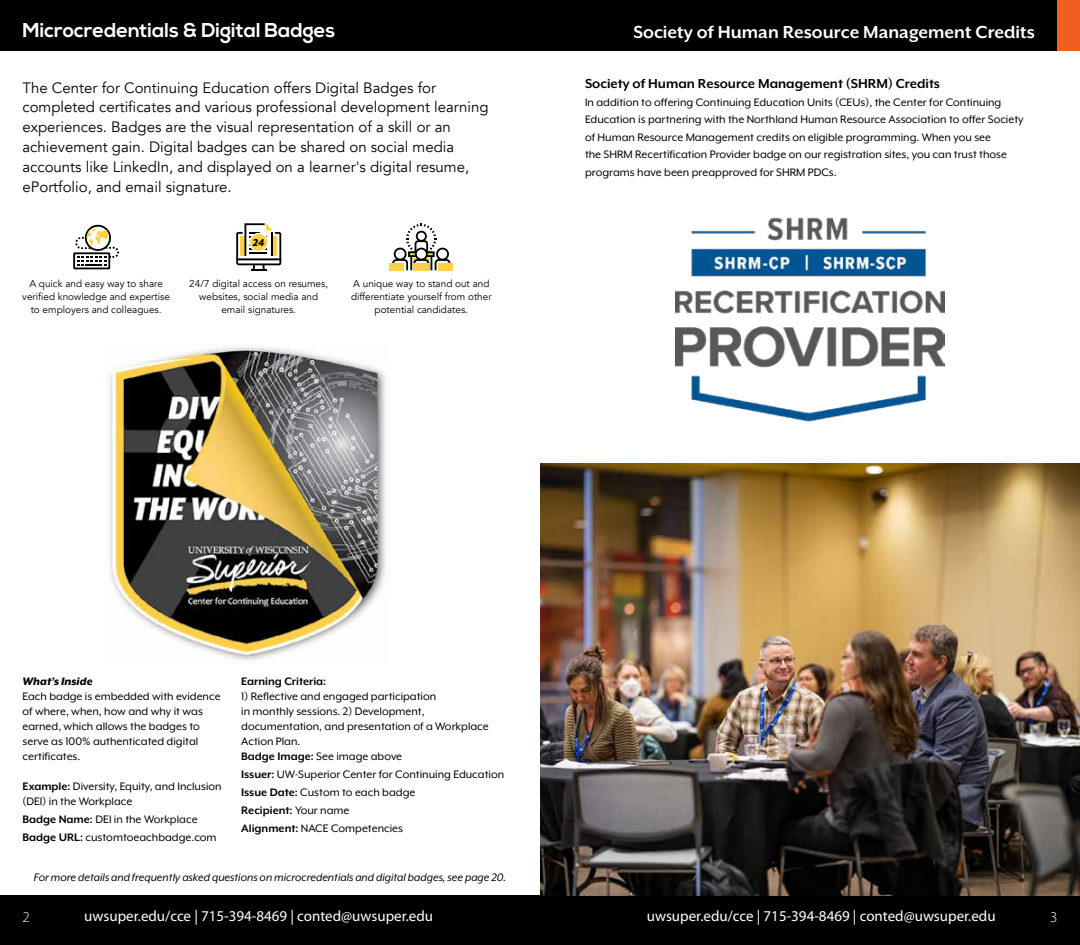
<style>
.page{position:relative;width:1080px;height:945px;background:#fff}
.page>*{position:absolute;margin:0;border:0;box-sizing:border-box;transform-origin:0 0}
.t1{font:700 20px "Mr Eaves XL San OT";color:#fff}
.t2{font:700 20px "Nexa";color:#fff}
.t3{font:15px/20px "Avenir";color:#000}
.t4{font:15px "Myriad Pro";color:#fff}
.t5{font:700 15px "Mr Eaves XL Mod OT";color:#000}
.t6{font:300 15px "Myriad Pro";color:#fff}
.t7{font:12.5px/15px "Mr Eaves XL Mod OT";color:#000}
.t8{font:italic 12.5px "Mr Eaves XL Mod OT";color:#000}
.t9{font:700 12.5px "Mr Eaves XL Mod OT";color:#000}
.t10{font:italic 800 12.5px "Mr Eaves XL Mod OT";color:#000}
.t11{font:italic 800 11.5px "Mr Eaves XL Mod OT";color:#000}
.t12{font:10px/13.2px "Avenir";color:#000;text-align:center}
.s1{font-weight:700}
</style>
<div class="page">
<div style="left:0;top:896px;width:1080px;height:49px;background:#000"></div>
<div style="left:0;top:0;width:1080px;height:50px;background:#000"></div>
<svg style="left:73px;top:225px;width:46px;height:44px"></svg>
<svg style="left:236px;top:223px;width:45px;height:48px"></svg>
<div style="left:438px;top:263px;width:15px;height:7px;background:#ffd145"></div>
<div style="left:390px;top:263px;width:14px;height:7px;background:#ffd145"></div>
<svg style="left:391px;top:224px;width:60px;height:47px"></svg>
<div style="left:413px;top:263px;width:16px;height:7px;background:#ffd145"></div>
<img style="left:105px;top:346px;width:281px;height:315px">
<div style="left:1057px;top:0;width:23px;height:50px;background:#f15d22"></div>
<img style="left:676px;top:217px;width:268px;height:205px">
<img style="left:540px;top:464px;width:540px;height:432px">
<div style="left:250px;top:233px;width:18px;height:19px;background:#ffd145;border-radius:50%"></div>
<div style="left:249px;top:233px;width:19px;height:19px;border:1px solid #fff;border-radius:50%"></div>
<h1 class="t2" style="left:22px;top:19px;width:314px">Microcredentials &amp; Digital Badges</h1>
<p class="t3" style="left:22px;top:78px;width:468px">The Center for Continuing Education offers Digital Badges for completed certificates and various professional development learning experiences. Badges are the visual representation of a skill or an achievement gain. Digital badges can be shared on social media accounts like LinkedIn, and displayed on a learner's digital resume, ePortfolio, and email signature.</p>
<p class="t11" style="left:253px;top:236px;width:13px">24</p>
<p class="t12" style="left:22px;top:277px;width:149px">A quick and easy way to share verified knowledge and expertise to employers and colleagues.</p>
<p class="t12" style="left:189px;top:277px;width:140px">24/7 digital access on resumes, websites, social media and email signatures.</p>
<p class="t12" style="left:351px;top:277px;width:142px">A unique way to stand out and differentiate yourself from other potential candidates.</p>
<h1 class="t1" style="left:633px;top:22px;width:403px">Society of Human Resource Management Credits</h1>
<p class="t5" style="left:585px;top:76px;width:357px">Society of Human Resource Management (SHRM) Credits</p>
<p class="t7" style="left:585px;top:93px;width:440px;line-height:17.5px">In addition to offering Continuing Education Units (CEUs), the Center for Continuing Education is partnering with the Northland Human Resource Association to offer Society of Human Resource Management credits on eligible programming. When you see<br>the SHRM Recertification Provider badge on our registration sites, you can trust those programs have been preapproved for SHRM PDCs.</p>
<p class="t9" style="left:241px;top:675px;width:87px">Earning Criteria:</p>
<p class="t7" style="left:241px;top:689px;width:249px">1) Reflective and engaged participation<br>in monthly sessions. 2) Development, documentation, and presentation of a Workplace Action Plan.<br><span class="s1">Badge Image:</span> See image above</p>
<p class="t7" style="left:241px;top:765px;width:264px;line-height:18px"><span class="s1">Issuer:</span> UW-Superior Center for Continuing Education <span class="s1">Issue Date:</span> Custom to each badge<br><span class="s1">Recipient:</span> Your name<br><span class="s1">Alignment:</span> NACE Competencies</p>
<p class="t10" style="left:22px;top:675px;width:72px">What’s Inside</p>
<p class="t7" style="left:22px;top:689px;width:200px">Each badge is embedded with evidence of where, when, how and why it was earned, which allows the badges to serve as 100% authenticated digital certificates.</p>
<p class="t7" style="left:22px;top:779px;width:201px"><span class="s1">Example:</span> Diversity, Equity, and Inclusion (DEI) in the Workplace</p>
<p class="t7" style="left:22px;top:810px;width:196px;line-height:18px"><span class="s1">Badge Name:</span> DEI in the Workplace<br><span class="s1">Badge URL:</span> customtoeachbadge.com</p>
<p class="t8" style="left:34px;top:871px;width:474px">For more details and frequently asked questions on microcredentials and digital badges, see page 20.</p>
<p class="t4" style="left:84px;top:906px;width:350px">uwsuper.edu/cce | 715-394-8469 | conted@uwsuper.edu</p>
<p class="t4" style="left:647px;top:906px;width:350px">uwsuper.edu/cce | 715-394-8469 | conted@uwsuper.edu</p>
<p class="t6" style="left:22px;top:909px;width:9px">2</p>
<p class="t6" style="left:1050px;top:909px;width:9px">3</p>
</div>
